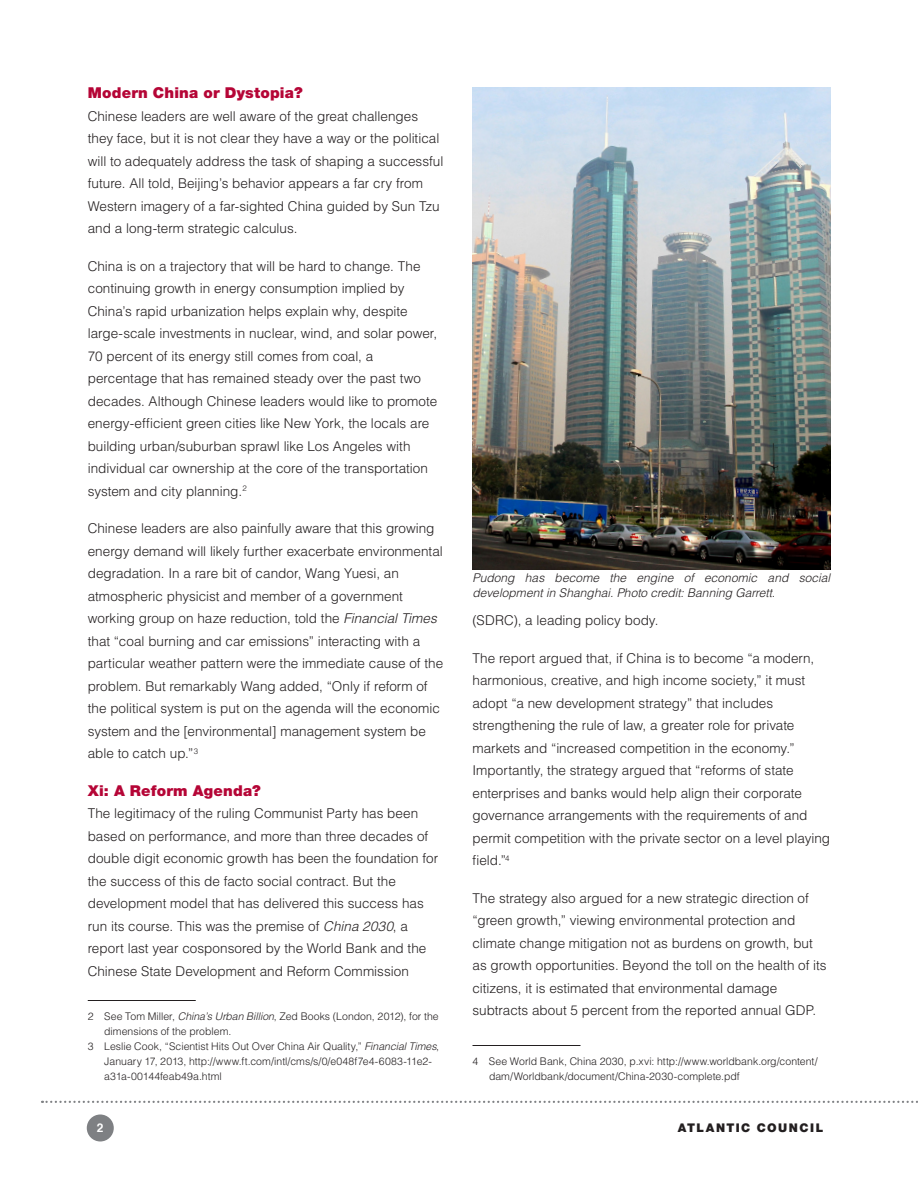
<style>
.page{position:relative;width:918px;height:1188px;background:#fff}
.page>*{position:absolute;margin:0;border:0;box-sizing:border-box;transform-origin:0 0}
.t1{font:900 15px "Helvetica Neue LT Pro";letter-spacing:.015em;color:#b50536}
.t2{font:300 13.5px/22.5px "Helvetica LT Std";color:#231f20}
._2_H2{font:italic 300 12px/15px "Helvetica LT Std";letter-spacing:.005em;color:#231f20}
.t3{font:900 12px "Helvetica Neue LT Pro";letter-spacing:.125em;color:#231f20}
.t4{font:700 12px "Helvetica";color:#fff}
.footnotes{font:300 10.5px/15px "Helvetica LT Std";color:#231f20}
.s1{font-style:italic}
</style>
<div class="page">
<div style="left:87px;top:1114px;width:27px;height:28px;background:#7e8083;border-radius:50%"></div>
<svg style="left:42px;top:1101px;width:876px;height:2px"></svg>
<hr style="left:88px;top:1000px;width:108px;height:1px;background:#231f20">
<hr style="left:472px;top:1045px;width:108px;height:1px;background:#231f20">
<img style="left:472px;top:88px;width:358px;height:481px">
<p class="t1" style="left:88px;top:84px;width:216px">Modern China or Dystopia?</p>
<p class="t2" style="left:88px;top:105px;width:357px">Chinese leaders are well aware of the great challenges they face, but it is not clear they have a way or the political will to adequately address the task of shaping a successful future. All told, Beijing’s behavior appears a far cry from Western imagery of a far-sighted China guided by Sun Tzu and a long-term strategic calculus.</p>
<p class="t2" style="left:88px;top:255px;width:351px">China is on a trajectory that will be hard to change. The continuing growth in energy consumption implied by China’s rapid urbanization helps explain why, despite large-scale investments in nuclear, wind, and solar power, 70 percent of its energy still comes from coal, a percentage that has remained steady over the past two decades. Although Chinese leaders would like to promote energy-efficient green cities like New York, the locals are building urban/suburban sprawl like Los Angeles with individual car ownership at the core of the transportation system and city planning.<sup>2</sup></p>
<p class="t2" style="left:88px;top:517px;width:357px">Chinese leaders are also painfully aware that this growing energy demand will likely further exacerbate environmental degradation. In a rare bit of candor, Wang Yuesi, an atmospheric physicist and member of a government working group on haze reduction, told the <span class="s1">Financial Times </span>that “coal burning and car emissions” interacting with a particular weather pattern were the immediate cause of the problem. But remarkably Wang added, “Only if reform of the political system is put on the agenda will the economic system and the [environmental] management system be able to catch up.”<sup>3</sup></p>
<p class="t1" style="left:88px;top:782px;width:175px">Xi: A Reform Agenda?</p>
<p class="t2" style="left:88px;top:802px;width:352px">The legitimacy of the ruling Communist Party has been based on performance, and more than three decades of double digit economic growth has been the foundation for the success of this de facto social contract. But the development model that has delivered this success has run its course. This was the premise of <span class="s1">China 2030</span>, a report last year cosponsored by the World Bank and the Chinese State Development and Reform Commission</p>
<p class="footnotes" style="left:104px;top:1009px;width:336px;text-indent:-16px">2 See Tom Miller, <span class="s1">China’s Urban Billion</span>, Zed Books (London, 2012), for the dimensions of the problem.</p>
<p class="footnotes" style="left:104px;top:1039px;width:336px;text-indent:-16px">3 Leslie Cook, “Scientist Hits Out Over China Air Quality,” <span class="s1">Financial Times</span>,<br>January 17, 2013, http://www.ft.com/intl/cms/s/0/e048f7e4-6083-11e2- a31a-00144feab49a.html</p>
<p class="_2_H2" style="left:472px;top:570px;width:359px">Pudong has become the engine of economic and social development in Shanghai. Photo credit: Banning Garrett.</p>
<p class="t2" style="left:472px;top:609px;width:188px">(SDRC), a leading policy body.</p>
<p class="t2" style="left:472px;top:647px;width:359px">The report argued that, if China is to become “a modern, harmonious, creative, and high income society,” it must adopt “a new development strategy” that includes strengthening the rule of law, a greater role for private markets and “increased competition in the economy.” Importantly, the strategy argued that “reforms of state enterprises and banks would help align their corporate governance arrangements with the requirements of and permit competition with the private sector on a level playing field.”<sup>4</sup></p>
<p class="t2" style="left:472px;top:887px;width:356px">The strategy also argued for a new strategic direction of “green growth,” viewing environmental protection and climate change mitigation not as burdens on growth, but as growth opportunities. Beyond the toll on the health of its citizens, it is estimated that environmental damage subtracts about 5 percent from the reported annual GDP.</p>
<p class="footnotes" style="left:489px;top:1054px;width:330px;text-indent:-16px">4 See World Bank, China 2030, p.xvi: http://www.worldbank.org/content/ dam/Worldbank/document/China-2030-complete.pdf</p>
<p class="t4" style="left:97px;top:1118px;width:8px">2</p>
<p class="t3" style="left:678px;top:1121px;width:147px">ATLANTIC COUNCIL</p>
</div>
